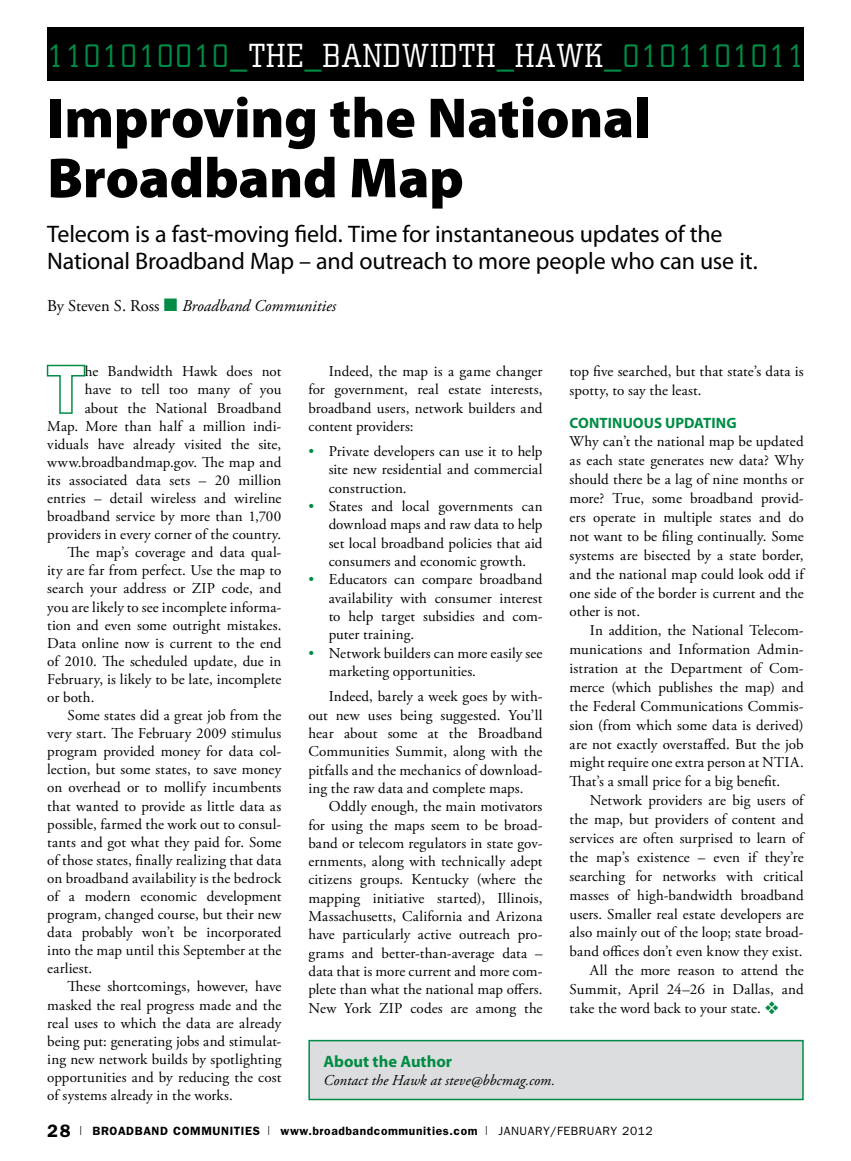
<style>
.page{position:relative;width:851px;height:1161px;background:#fff}
.page>*{position:absolute;margin:0;border:0;box-sizing:border-box;transform-origin:0 0}
.t1{font:700 68.4px "Myriad Pro";color:#fff}
.t2{font:900 57px/60px "Myriad Pro";letter-spacing:-.005em;color:#000}
.t3{font:33px "Center City";letter-spacing:.045em;color:#008c44}
.t4{font:24px/27px "Myriad Pro";letter-spacing:-.01em;color:#000}
.t5{font:italic 16.5px "Adobe Garamond Pro";color:#000}
.t6{font:700 16.5px "Myriad Pro";color:#008c44}
.t7{font:15px/18.3px "Adobe Garamond Pro";letter-spacing:.005em;color:#000;text-align:justify}
.t8{font:italic 15px "Adobe Garamond Pro";letter-spacing:.005em;color:#000}
.t9{font:700 15px "Myriad Pro";color:#008c44}
.t10{font:600 12px "Franklin Gothic";letter-spacing:.05em;color:#000}
.s1{color:#fff}
.s2{font-style:normal}
.s3{color:#008c44}
.s4{font-size:18px}
.s5{font-family:"Helvetica";font-weight:300;font-stretch:condensed}
.s6{font-weight:400}
</style>
<div class="page">
<div style="left:47px;top:27px;width:756px;height:54px;background:#000"></div>
<svg style="left:46px;top:364px;width:40px;height:50px"></svg>
<div style="left:309px;top:1041px;width:493px;height:59px;background:#dcddde"></div>
<div style="left:308px;top:1040px;width:495px;height:60px;border:2px solid #008c44"></div>
<h3 class="t3" style="left:47px;top:37px;width:758px">1101010010_<span class="s1">THE</span>_<span class="s1">BANDWIDTH</span>_<span class="s1">HAWK</span>_0101101011</h3>
<h2 class="t2" style="left:47px;top:86px;width:604px">Improving the National<br>Broadband Map</h2>
<h3 class="t4" style="left:47px;top:220px;width:711px">Telecom is a fast-moving field. Time for instantaneous updates of the<br>National Broadband Map – and outreach to more people who can use it.</h3>
<p class="t5" style="left:47px;top:296px;width:290px"><span class="s2">By Steven S. Ross</span> <span class="s3">■</span> Broadband Communities</p>
<h1 class="t1" style="left:47px;top:345px;width:39px">T</h1>
<p class="t7" style="left:85px;top:363px;width:198px">he Bandwidth Hawk does not</p>
<p class="t7" style="left:85px;top:381px;width:198px">have to tell too many of you</p>
<p class="t7" style="left:85px;top:399px;width:198px">about the National Broadband</p>
<p class="t7" style="left:47px;top:417px;width:235px">Map. More than half a million indi-</p>
<p class="t7" style="left:47px;top:435px;width:235px">viduals have already visited the site,</p>
<p class="t7" style="left:47px;top:453px;width:235px">www.broadbandmap.gov. The map and</p>
<p class="t7" style="left:47px;top:472px;width:235px">its associated data sets – 20 million</p>
<p class="t7" style="left:47px;top:490px;width:236px">entries – detail wireless and wireline</p>
<p class="t7" style="left:47px;top:508px;width:235px">broadband service by more than 1,700</p>
<p class="t7" style="left:47px;top:526px;width:235px">providers in every corner of the country.</p>
<p class="t7" style="left:68px;top:544px;width:215px">The map’s coverage and data qual-</p>
<p class="t7" style="left:47px;top:562px;width:235px">ity are far from perfect. Use the map to</p>
<p class="t7" style="left:47px;top:580px;width:235px">search your address or ZIP code, and</p>
<p class="t7" style="left:47px;top:598px;width:235px">you are likely to see incomplete informa-</p>
<p class="t7" style="left:47px;top:616px;width:236px">tion and even some outright mistakes.</p>
<p class="t7" style="left:47px;top:634px;width:235px">Data online now is current to the end</p>
<p class="t7" style="left:47px;top:652px;width:235px">of 2010. The scheduled update, due in</p>
<p class="t7" style="left:47px;top:671px;width:235px">February, is likely to be late, incomplete</p>
<p class="t7" style="left:47px;top:689px;width:49px">or both.</p>
<p class="t7" style="left:68px;top:707px;width:215px">Some states did a great job from the</p>
<p class="t7" style="left:47px;top:725px;width:235px">very start. The February 2009 stimulus</p>
<p class="t7" style="left:47px;top:743px;width:235px">program provided money for data col-</p>
<p class="t7" style="left:47px;top:761px;width:236px">lection, but some states, to save money</p>
<p class="t7" style="left:47px;top:779px;width:236px">on overhead or to mollify incumbents</p>
<p class="t7" style="left:47px;top:797px;width:235px">that wanted to provide as little data as</p>
<p class="t7" style="left:47px;top:815px;width:235px">possible, farmed the work out to consul-</p>
<p class="t7" style="left:47px;top:833px;width:235px">tants and got what they paid for. Some</p>
<p class="t7" style="left:47px;top:851px;width:235px">of those states, finally realizing that data</p>
<p class="t7" style="left:47px;top:870px;width:235px">on broadband availability is the bedrock</p>
<p class="t7" style="left:47px;top:888px;width:236px">of a modern economic development</p>
<p class="t7" style="left:47px;top:906px;width:235px">program, changed course, but their new</p>
<p class="t7" style="left:47px;top:924px;width:235px">data probably won’t be incorporated</p>
<p class="t7" style="left:47px;top:942px;width:236px">into the map until this September at the</p>
<p class="t7" style="left:47px;top:960px;width:46px">earliest.</p>
<p class="t7" style="left:68px;top:978px;width:215px">These shortcomings, however, have</p>
<p class="t7" style="left:47px;top:996px;width:235px">masked the real progress made and the</p>
<p class="t7" style="left:47px;top:1014px;width:235px">real uses to which the data are already</p>
<p class="t7" style="left:47px;top:1032px;width:235px">being put: generating jobs and stimulat-</p>
<p class="t7" style="left:47px;top:1050px;width:236px">ing new network builds by spotlighting</p>
<p class="t7" style="left:47px;top:1069px;width:235px">opportunities and by reducing the cost</p>
<p class="t7" style="left:47px;top:1087px;width:187px">of systems already in the works.</p>
<p class="t7" style="left:308px;top:363px;width:236px;text-indent:20px">Indeed, the map is a game changer for government, real estate interests, broadband users, network builders and content providers:</p>
<p class="t7" style="left:329px;top:443px;width:215px;text-indent:-20px"><span class="s3">•</span> Private developers can use it to help site new residential and commercial construction.</p>
<p class="t7" style="left:329px;top:498px;width:215px;text-indent:-20px"><span class="s3">•</span> States and local governments can download maps and raw data to help set local broadband policies that aid consumers and economic growth.</p>
<p class="t7" style="left:329px;top:571px;width:215px;text-indent:-20px"><span class="s3">•</span> Educators can compare broadband availability with consumer interest to help target subsidies and com&shy;puter training.</p>
<p class="t7" style="left:329px;top:644px;width:215px;text-indent:-20px"><span class="s3">•</span> Network builders can more easily see marketing opportunities.</p>
<p class="t7" style="left:308px;top:688px;width:236px;text-indent:20px">Indeed, barely a week goes by with&shy;out new uses being suggested. You’ll hear about some at the Broadband Communities Summit, along with the pitfalls and the mechanics of download&shy;ing the raw data and complete maps.</p>
<p class="t7" style="left:308px;top:798px;width:236px;text-indent:20px">Oddly enough, the main motivators for using the maps seem to be broad&shy;band or telecom regulators in state gov&shy;ernments, along with technically adept citizens groups. Kentucky (where the mapping initiative started), Illinois, Massachusetts, California and Arizona have particularly active outreach pro&shy;grams and better-than-average data – data that is more current and more com&shy;plete than what the national map offers.<br>New York ZIP codes are among the</p>
<p class="t6" style="left:323px;top:1051px;width:130px">About the Author</p>
<p class="t8" style="left:323px;top:1071px;width:233px">Contact the Hawk at steve@bbcmag.com.</p>
<p class="t7" style="left:569px;top:363px;width:235px;line-height:18.9px">top five searched, but that state’s data is spotty, to say the least.</p>
<p class="t9" style="left:569px;top:413px;width:168px">CONTINUOUS UPDATING</p>
<p class="t7" style="left:569px;top:433px;width:236px;line-height:18.9px">Why can’t the national map be updated as each state generates new data? Why should there be a lag of nine months or more? True, some broadband provid&shy;ers operate in multiple states and do not want to be filing continually. Some systems are bisected by a state border, and the national map could look odd if one side of the border is current and the other is not.</p>
<p class="t7" style="left:569px;top:622px;width:236px;line-height:18.9px;text-indent:20px">In addition, the National Telecom&shy;munications and Information Admin&shy;istration at the Department of Com&shy;merce (which publishes the map) and the Federal Communications Commis&shy;sion (from which some data is derived) are not exactly overstaffed. But the job might require one extra person at NTIA.<br>That’s a small price for a big benefit.</p>
<p class="t7" style="left:590px;top:792px;width:215px">Network providers are big users of</p>
<p class="t7" style="left:569px;top:811px;width:235px">the map, but providers of content and</p>
<p class="t7" style="left:569px;top:830px;width:235px">services are often surprised to learn of</p>
<p class="t7" style="left:569px;top:849px;width:235px">the map’s existence – even if they’re</p>
<p class="t7" style="left:569px;top:867px;width:235px">searching for networks with critical</p>
<p class="t7" style="left:569px;top:886px;width:235px">masses of high-bandwidth broadband</p>
<p class="t7" style="left:569px;top:905px;width:235px">users. Smaller real estate developers are</p>
<p class="t7" style="left:569px;top:924px;width:235px">also mainly out of the loop; state broad-</p>
<p class="t7" style="left:569px;top:943px;width:234px">band offices don’t even know they exist.</p>
<p class="t7" style="left:590px;top:962px;width:215px">All the more reason to attend the</p>
<p class="t7" style="left:569px;top:981px;width:236px">Summit, April 24–26 in Dallas, and</p>
<p class="t7" style="left:569px;top:1000px;width:211px">take the word back to your state. <span class="s3">❖</span></p>
<p class="t10" style="left:47px;top:1124px;width:607px"><span class="s4">28</span> <span class="s5">|</span> BROADBAND COMMUNITIES <span class="s5">|</span> www.broadbandcommunities.com <span class="s5">|</span> <span class="s6">JANUARY/FEBRUARY 2012</span></p>
</div>
